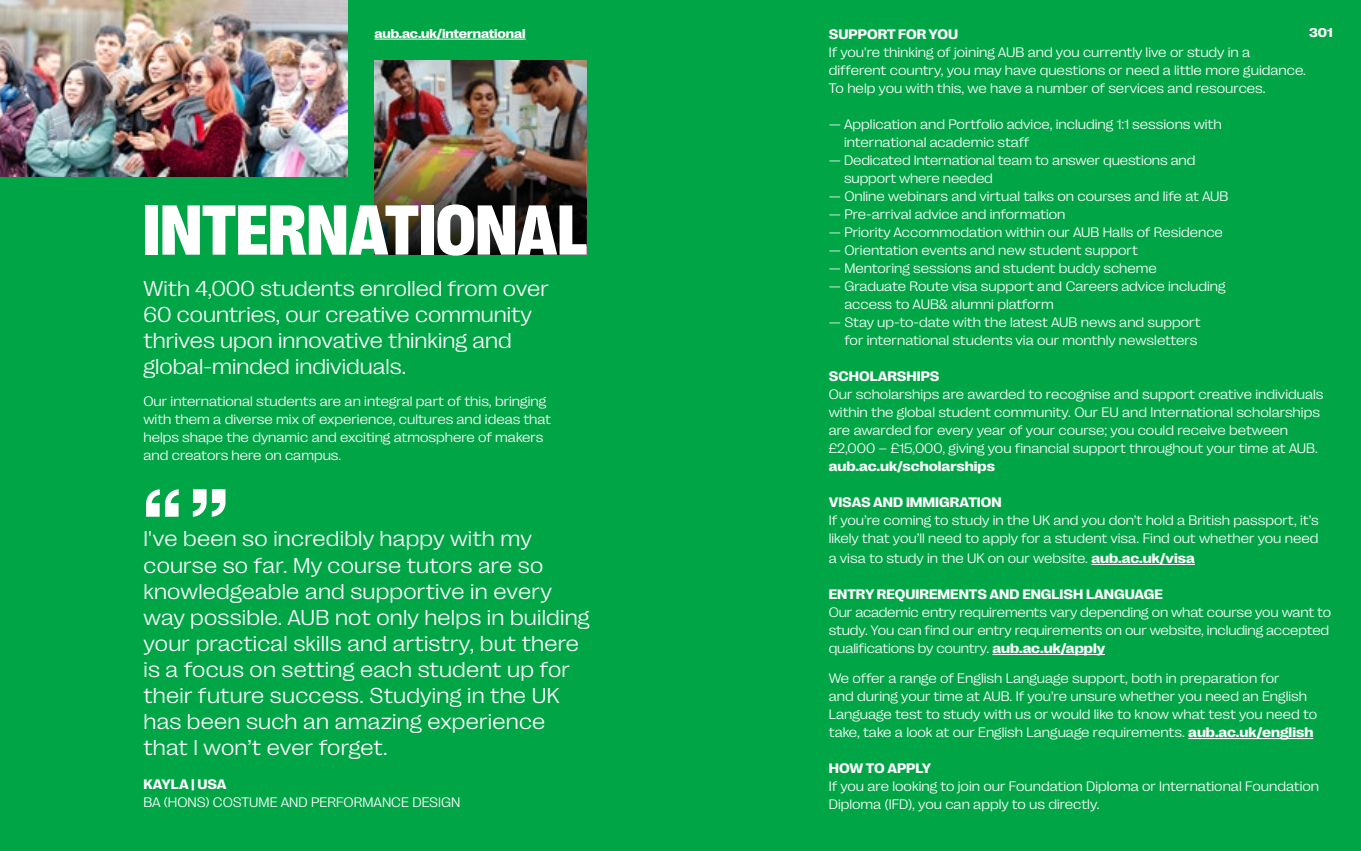
<style>
.page{position:relative;width:1361px;height:851px;background:#fff}
.page>*{position:absolute;margin:0;border:0;box-sizing:border-box;transform-origin:0 0}
.t1{font:900 72px "PP Right Grotesk Compact";color:#fff}
.t2{font:300 expanded 22px/26px "PP Right Grotesk";letter-spacing:.01em;color:#fff}
.t3{font:300 expanded 14px/18px "PP Right Grotesk";color:#fff}
.t4{font:700 expanded 14px "PP Right Grotesk";color:#fff}
.t5{font:700 expanded 13px "PP Right Grotesk";letter-spacing:-.01em;color:#fff}
.s1{font-weight:700}
</style>
<div class="page">
<div style="left:0;top:0;width:1361px;height:850px;background:#00a546"></div>
<svg style="left:146px;top:489px;width:33px;height:27px"></svg>
<hr style="left:374px;top:39px;width:151px;height:1px;background:#fff">
<img style="left:0;top:0;width:347px;height:177px">
<img style="left:374px;top:61px;width:212px;height:97px">
<img style="left:374px;top:158px;width:212px;height:97px">
<svg style="left:193px;top:489px;width:32px;height:27px"></svg>
<hr style="left:1091px;top:564px;width:104px;height:1px;background:#fff">
<hr style="left:992px;top:654px;width:113px;height:1px;background:#fff">
<hr style="left:1188px;top:738px;width:125px;height:1px;background:#fff">
<p class="t5" style="left:374px;top:26px;width:153px">aub.ac.uk/international</p>
<h1 class="t1" style="left:143px;top:191px;width:446px">INTERNATIONAL</h1>
<h2 class="t2" style="left:143px;top:275px;width:407px">With 4,000 students enrolled from over 60 countries, our creative community thrives upon innovative thinking and global-minded individuals.</h2>
<p class="t3" style="left:143px;top:392px;width:409px">Our international students are an integral part of this, bringing with them a diverse mix of experience, cultures and ideas that helps shape the dynamic and exciting atmosphere of makers and creators here on campus.</p>
<p class="t2" style="left:143px;top:525px;width:448px">I've been so incredibly happy with my course so far. My course tutors are so knowledgeable and supportive in every way possible. AUB not only helps in building your practical skills and artistry, but there is a focus on setting each student up for their future success. Studying in the UK has been such an amazing experience that I won’t ever forget.</p>
<p class="t4" style="left:143px;top:776px;width:85px">KAYLA | USA</p>
<p class="t3" style="left:143px;top:792px;width:318px">BA (HONS) COSTUME AND PERFORMANCE DESIGN</p>
<p class="t5" style="left:1309px;top:26px;width:25px">301</p>
<p class="t4" style="left:829px;top:26px;width:131px">SUPPORT FOR YOU</p>
<p class="t3" style="left:829px;top:43px;width:478px">If you're thinking of joining AUB and you currently live or study in a different country, you may have questions or need a little more guidance.<br>To help you with this, we have a number of services and resources.</p>
<p class="t3" style="left:844px;top:115px;width:379px;text-indent:-15px">— Application and Portfolio advice, including 1:1 sessions with international academic staff</p>
<p class="t3" style="left:844px;top:151px;width:353px;text-indent:-15px">— Dedicated International team to answer questions and support where needed</p>
<p class="t3" style="left:829px;top:187px;width:401px">— Online webinars and virtual talks on courses and life at AUB</p>
<p class="t3" style="left:829px;top:205px;width:238px">— Pre-arrival advice and information</p>
<p class="t3" style="left:829px;top:223px;width:396px">— Priority Accommodation within our AUB Halls of Residence</p>
<p class="t3" style="left:829px;top:241px;width:311px">— Orientation events and new student support</p>
<p class="t3" style="left:829px;top:259px;width:330px">— Mentoring sessions and student buddy scheme</p>
<p class="t3" style="left:844px;top:277px;width:383px;text-indent:-16px">— Graduate Route visa support and Careers advice including access to AUB&amp; alumni platform</p>
<p class="t3" style="left:829px;top:313px;width:373px;text-align:right">— Stay up-to-date with the latest AUB news and support for international students via our monthly newsletters</p>
<p class="t4" style="left:829px;top:368px;width:112px">SCHOLARSHIPS</p>
<p class="t3" style="left:829px;top:385px;width:496px">Our scholarships are awarded to recognise and support creative individuals within the global student community. Our EU and International scholarships are awarded for every year of your course; you could receive between £2,000 – £15,000, giving you financial support throughout your time at AUB.</p>
<p class="t4" style="left:829px;top:458px;width:168px">aub.ac.uk/scholarships</p>
<p class="t4" style="left:829px;top:494px;width:174px">VISAS AND IMMIGRATION</p>
<p class="t3" style="left:829px;top:511px;width:491px">If you’re coming to study in the UK and you don’t hold a British passport, it’s likely that you’ll need to apply for a student visa. Find out whether you need</p>
<p class="t3" style="left:829px;top:549px;width:367px">a visa to study in the UK on our website. <span class="s1">aub.ac.uk/visa</span></p>
<p class="t4" style="left:829px;top:586px;width:335px">ENTRY REQUIREMENTS AND ENGLISH LANGUAGE</p>
<p class="t3" style="left:829px;top:603px;width:504px">Our academic entry requirements vary depending on what course you want to study. You can find our entry requirements on our website, including accepted qualifications by country. <span class="s1">aub.ac.uk/apply</span></p>
<p class="t3" style="left:829px;top:669px;width:490px">We offer a range of English Language support, both in preparation for<br>and during your time at AUB. If you're unsure whether you need an English Language test to study with us or would like to know what test you need to take, take a look at our English Language requirements. <span class="s1">aub.ac.uk/english</span></p>
<p class="t4" style="left:829px;top:760px;width:104px">HOW TO APPLY</p>
<p class="t3" style="left:829px;top:777px;width:492px">If you are looking to join our Foundation Diploma or International Foundation<br>Diploma (IFD), you can apply to us directly.</p>
</div>
